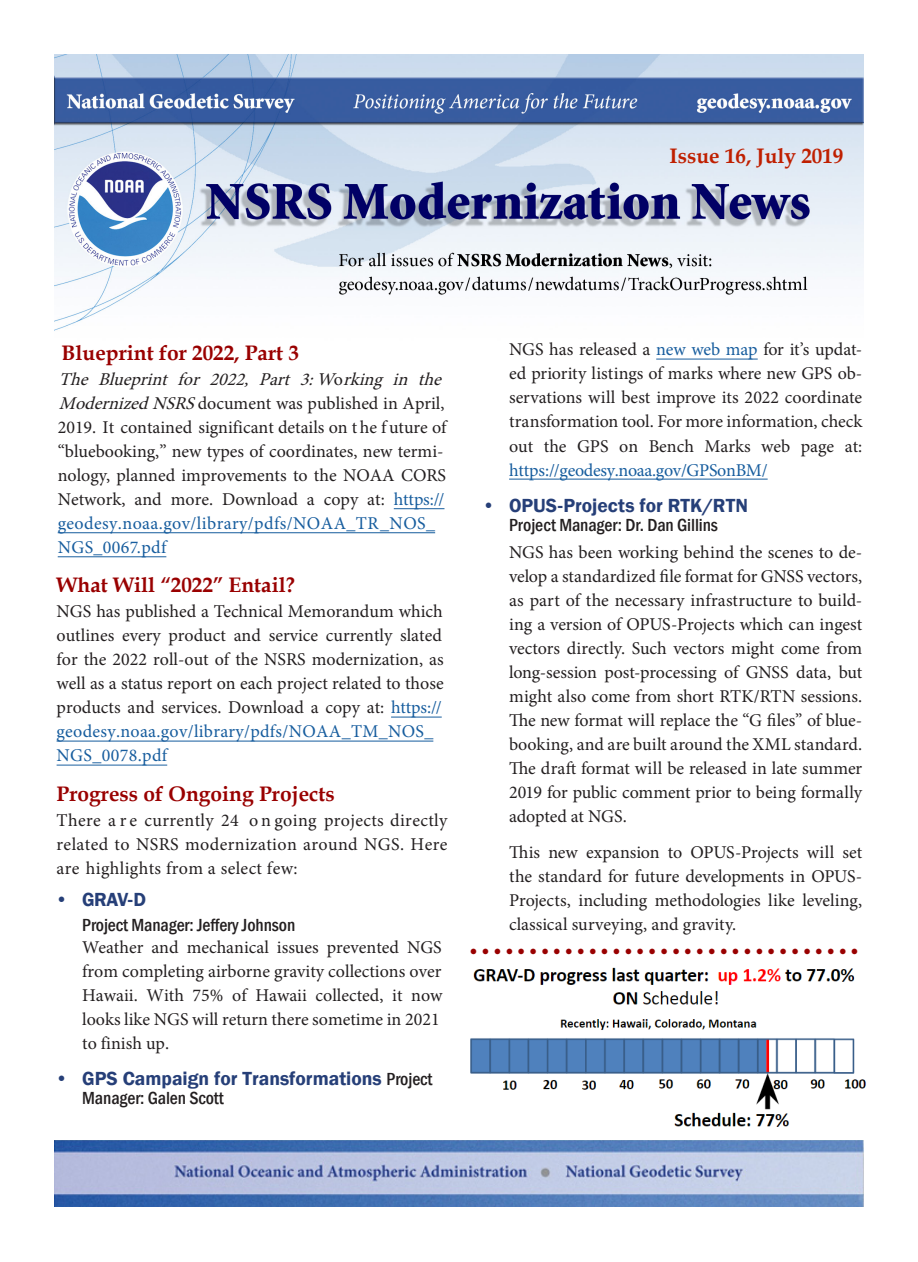
<style>
.page{position:relative;width:918px;height:1262px;background:#fff}
.page>*{position:absolute;margin:0;border:0;box-sizing:border-box;transform-origin:0 0}
.Body_Text{font:700 21px "Book Antiqua";color:#900}
.t1{font:21px "Minion Pro";color:#900}
.Header_-_Red_BF{font:700 21px "Book Antiqua";color:#bf1f00}
.Body_Text-2{font:600 19.5px "Franklin Gothic";color:#263f78}
.Body_Text-3{font:18px/24px "Minion Pro";color:#231f20;text-align:justify}
.Body_Text-4{font:500 condensed 18px "Franklin Gothic";letter-spacing:-.005em;color:#231f20}
.s1{font-style:italic}
.s2{color:#175d9e}
.s3{font-family:"Franklin Gothic";font-weight:500;font-stretch:condensed}
.s4{font-weight:500;font-stretch:condensed;font-size:18px;color:#231f20}
</style>
<div class="page">
<img style="left:54px;top:54px;width:810px;height:277px">
<img style="left:54px;top:1140px;width:810px;height:66px">
<img style="left:470px;top:967px;width:396px;height:160px">
<hr style="left:656px;top:358px;width:102px;height:1px;background:#175d9e">
<hr style="left:509px;top:478px;width:51px;height:1px;background:#175d9e">
<hr style="left:560px;top:478px;width:208px;height:1px;background:#175d9e">
<hr style="left:394px;top:508px;width:50px;height:1px;background:#175d9e">
<hr style="left:58px;top:532px;width:377px;height:1px;background:#175d9e">
<hr style="left:58px;top:556px;width:108px;height:1px;background:#175d9e">
<hr style="left:391px;top:716px;width:51px;height:1px;background:#175d9e">
<hr style="left:57px;top:740px;width:376px;height:1px;background:#175d9e">
<hr style="left:57px;top:764px;width:110px;height:1px;background:#175d9e">
<p class="Header_-_Red_BF" style="left:670px;top:142px;width:175px">Issue 16, July 2019</p>
<p class="Body_Text" style="left:62px;top:338px;width:239px">Blueprint for 2022, Part 3</p>
<p class="Body_Text-3" style="left:58px;top:367px;width:391px;text-align:left"><span class="s1">The Blueprint for 2022, Part 3: W</span>o <span class="s1">rking in the ModernizedNSRS</span>document was published in April, 2019. It contained significant details on t he f uture of “bluebooking,” new types of coordinates, new termi&shy;nology, planned improvements to the NOAA CORS Network, and more. Download a copy at: <span class="s2">https:// geodesy.noaa.gov/library/pdfs/NOAA_TR_NOS_ NGS_0067.pdf</span></p>
<p class="Body_Text" style="left:57px;top:570px;width:240px">What Will “2022” Entail?</p>
<p class="Body_Text-3" style="left:57px;top:600px;width:389px;text-align:left">NGS has published a Technical Memorandum which outlines every product and service currently slated for the 2022 roll-out of the NSRS modernization, as well as a status report on each project related to those products and services. Download a copy at: <span class="s2">https:// geodesy.noaa.gov/library/pdfs/NOAA_TM_NOS_ NGS_0078.pdf</span></p>
<p class="Body_Text" style="left:57px;top:779px;width:280px">Progress of Ongoing Projects</p>
<p class="Body_Text-3" style="left:57px;top:808px;width:392px">There a r e currently 24 o n going projects directly related to NSRS modernization around NGS. Here are highlights from a select few:</p>
<p class="Body_Text-2" style="left:55px;top:887px;width:92px">• GRAV-D</p>
<p class="Body_Text-3" style="left:82px;top:913px;width:362px;line-height:23.5px;text-align:left"><span class="s3">Project Manager: Jeffery Johnson<br></span>Weather and mechanical issues prevented NGS from completing airborne gravity collections over Hawaii. With 75% of Hawaii collected, it now looks like NGS will return there sometime in 2021 to finish up.</p>
<p class="Body_Text-2" style="left:55px;top:1066px;width:379px">• GPS Campaign for Transformations <span class="s4">Project</span></p>
<p class="Body_Text-4" style="left:82px;top:1086px;width:143px">Manager: Galen Scott</p>
<p class="Body_Text-3" style="left:509px;top:338px;width:355px">NGS has released a <span class="s2">new web map</span> for it’s updat&shy;ed priority listings of marks where new GPS ob&shy;servations will best improve its 2022 coordinate transformation tool. For more information, check out the GPS on Bench Marks web page at: <span class="s2">https://geodesy.noaa.gov/GPSonBM/</span></p>
<p class="Body_Text-2" style="left:482px;top:493px;width:267px">• OPUS-Projects for RTK/RTN</p>
<p class="Body_Text-4" style="left:509px;top:513px;width:210px">Project Manager: Dr. Dan Gillins</p>
<p class="Body_Text-3" style="left:509px;top:540px;width:355px">NGS has been working behind the scenes to de&shy;velop a standardized file format for GNSS vectors, as part of the necessary infrastructure to build&shy;ing a version of OPUS-Projects which can ingest vectors directly. Such vectors might come from long-session post-processing of GNSS data, but might also come from short RTK/RTN sessions.<br>The new format will replace the “G files” of blue&shy;booking, and are built around the XML standard.<br>The draft format will be released in late summer 2019 for public comment prior to being formally adopted at NGS.</p>
<p class="Body_Text-3" style="left:509px;top:840px;width:355px">This new expansion to OPUS-Projects will set the standard for future developments in OPUS-Projects, including methodologies like leveling, classical surveying, and gravity.</p>
<p class="t1" style="left:470px;top:934px;width:391px">• • • • • • • • • • • • • • • • • • • • • • • • • • • • • • • • •</p>
</div>
